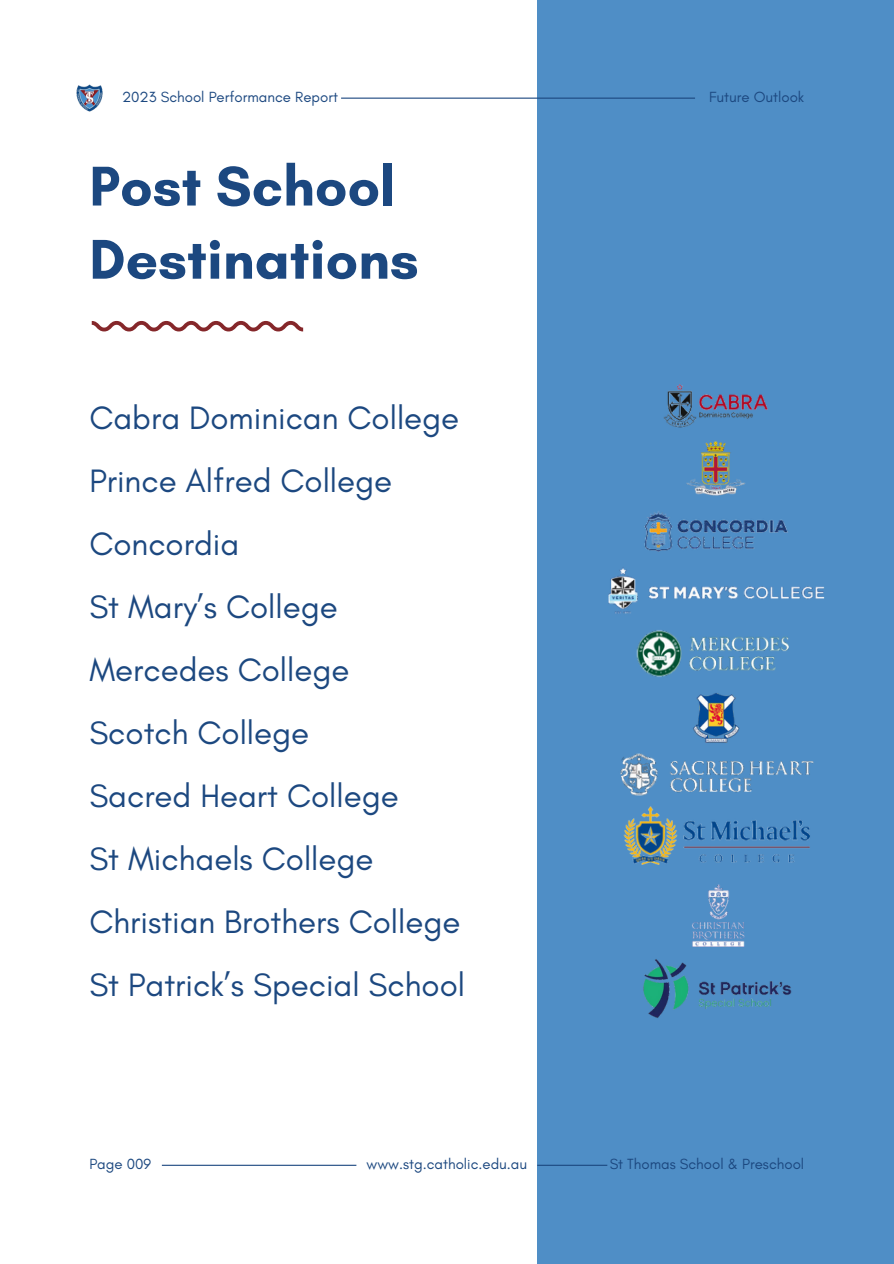
<style>
.page{position:relative;width:894px;height:1264px;background:#fff}
.page>*{position:absolute;margin:0;border:0;box-sizing:border-box;transform-origin:0 0}
.t1{font:700 57px/73.2px "Glacial Indifference";color:#1c4880}
.t2{font:33px/63px "Glacial Indifference";color:#1c4880}
.t3{font:15px "Glacial Indifference";color:#1c4880}
</style>
<div class="page">
<div style="left:537px;top:0;width:356px;height:1263px;background:#4f8ec6"></div>
<hr style="left:341px;top:98px;width:353px;height:1px;background:#1c4880">
<hr style="left:162px;top:1164px;width:194px;height:1px;background:#1c4880">
<hr style="left:537px;top:1164px;width:70px;height:1px;background:#1c4880">
<img style="left:76px;top:84px;width:26px;height:27px">
<svg style="left:92px;top:321px;width:211px;height:10px"></svg>
<img style="left:663px;top:384px;width:105px;height:44px">
<img style="left:686px;top:441px;width:60px;height:55px">
<img style="left:644px;top:511px;width:144px;height:41px">
<img style="left:608px;top:568px;width:217px;height:46px">
<img style="left:636px;top:630px;width:153px;height:47px">
<img style="left:693px;top:693px;width:47px;height:50px">
<img style="left:620px;top:753px;width:194px;height:43px">
<img style="left:623px;top:806px;width:187px;height:59px">
<img style="left:692px;top:884px;width:53px;height:63px">
<img style="left:643px;top:959px;width:149px;height:59px">
<p class="t3" style="left:122px;top:88px;width:217px">2023 School Performance Report</p>
<p class="t3" style="left:709px;top:88px;width:97px">Future Outlook</p>
<h2 class="t1" style="left:89px;top:149px;width:331px">Post School<br>Destinations</h2>
<p class="t2" style="left:89px;top:385px;width:377px">Cabra Dominican College<br>Prince Alfred College<br>Concordia<br>St Mary’s College<br>Mercedes College<br>Scotch College<br>Sacred Heart College<br>St Michaels College<br>Christian Brothers College<br>St Patrick’s Special School</p>
<p class="t3" style="left:89px;top:1154px;width:63px">Page 009</p>
<p class="t3" style="left:366px;top:1154px;width:162px">www.stg.catholic.edu.au</p>
<h1 class="t3" style="left:609px;top:1154px;width:196px">St Thomas School &amp; Preschool</h1>
</div>
